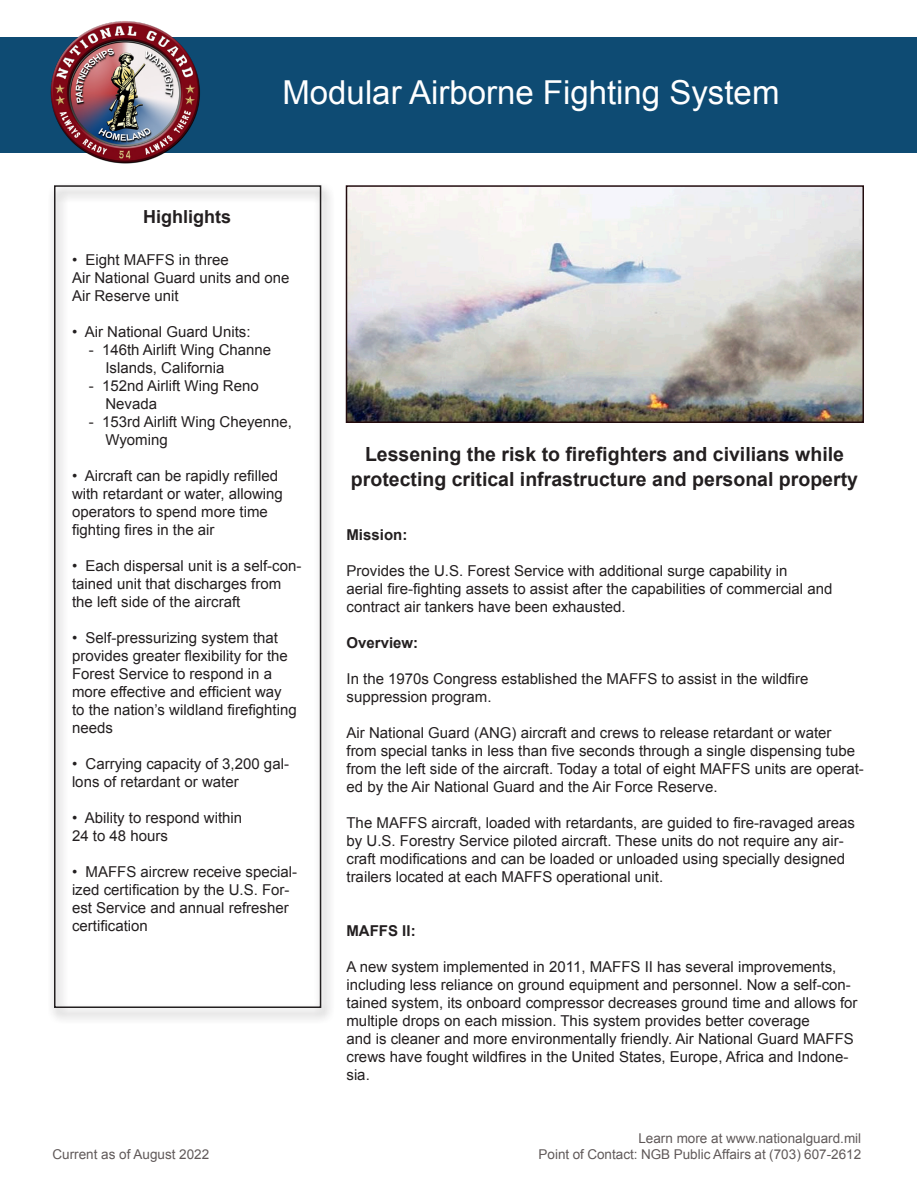
<style>
.page{position:relative;width:918px;height:1188px;background:#fff}
.page>*{position:absolute;margin:0;border:0;box-sizing:border-box;transform-origin:0 0}
.t1{font:33px "Arial";color:#fff}
.t2{font:700 19.5px "Arial";color:#231f20}
.t3{font:700 18px "Arial";color:#231f20}
.t4{font:15px/18px "Arial";color:#231f20}
.t5{font:700 15px "Arial";color:#231f20}
.t6{font:13.5px "Arial";color:#140a0a}
</style>
<div class="page">
<div style="left:47px;top:182px;width:288px;height:843px;background:#231f20;opacity:.75"></div>
<div style="left:54px;top:185px;width:267px;height:823px;border:2px solid #231f20"></div>
<div style="left:1px;top:38px;width:916px;height:115px;background:#0e4b73"></div>
<img style="left:46px;top:21px;width:157px;height:143px">
<img style="left:349px;top:188px;width:512px;height:232px">
<div style="left:346px;top:185px;width:518px;height:238px;border:2px solid #210b0d"></div>
<p class="t1" style="left:282px;top:70px;width:499px">Modular Airborne Fighting System</p>
<p class="t3" style="left:143px;top:204px;width:90px">Highlights</p>
<p class="t4" style="left:72px;top:251px;width:158px">• Eight MAFFS in three</p>
<p class="t4" style="left:72px;top:269px;width:219px">Air National Guard units and one<br>Air Reserve unit</p>
<p class="t4" style="left:72px;top:323px;width:180px">• Air National Guard Units:</p>
<p class="t4" style="left:89px;top:341px;width:184px">- 146th Airlift Wing Channe</p>
<p class="t4" style="left:105px;top:359px;width:121px">Islands, California</p>
<p class="t4" style="left:89px;top:377px;width:172px">- 152nd Airlift Wing Reno</p>
<p class="t4" style="left:105px;top:395px;width:53px">Nevada</p>
<p class="t4" style="left:89px;top:413px;width:205px">- 153rd Airlift Wing Cheyenne,</p>
<p class="t4" style="left:105px;top:431px;width:64px">Wyoming</p>
<p class="t4" style="left:72px;top:467px;width:212px">• Aircraft can be rapidly refilled with retardant or water, allowing operators to spend more time fighting fires in the air</p>
<p class="t4" style="left:72px;top:557px;width:231px">• Each dispersal unit is a self-con&shy;tained unit that discharges from the left side of the aircraft</p>
<p class="t4" style="left:72px;top:629px;width:226px">• Self-pressurizing system that provides greater flexibility for the<br>Forest Service to respond in a more effective and efficient way to the nation’s wildland firefighting needs</p>
<p class="t4" style="left:72px;top:755px;width:219px">• Carrying capacity of 3,200 gal&shy;lons of retardant or water</p>
<p class="t4" style="left:72px;top:809px;width:172px">• Ability to respond within</p>
<p class="t4" style="left:72px;top:827px;width:97px">24 to 48 hours</p>
<p class="t4" style="left:72px;top:863px;width:227px">• MAFFS aircrew receive special&shy;ized certification by the U.S. For&shy;est Service and annual refresher certification</p>
<p class="t2" style="left:365px;top:441px;width:480px">Lessening the risk to firefighters and civilians while</p>
<p class="t2" style="left:351px;top:466px;width:509px">protecting critical infrastructure and personal property</p>
<p class="t5" style="left:346px;top:525px;width:62px">Mission:</p>
<p class="t4" style="left:346px;top:562px;width:442px">Provides the U.S. Forest Service with additional surge capability in</p>
<p class="t4" style="left:346px;top:580px;width:488px">aerial fire-fighting assets to assist after the capabilities of commercial and</p>
<p class="t4" style="left:346px;top:598px;width:281px">contract air tankers have been exhausted.</p>
<p class="t5" style="left:346px;top:633px;width:73px">Overview:</p>
<p class="t4" style="left:346px;top:670px;width:463px">In the 1970s Congress established the MAFFS to assist in the wildfire</p>
<p class="t4" style="left:346px;top:688px;width:147px">suppression program.</p>
<p class="t4" style="left:346px;top:724px;width:519px">Air National Guard (ANG) aircraft and crews to release retardant or water from special tanks in less than five seconds through a single dispensing tube from the left side of the aircraft. Today a total of eight MAFFS units are operat&shy;ed by the Air National Guard and the Air Force Reserve.</p>
<p class="t4" style="left:346px;top:814px;width:510px">The MAFFS aircraft, loaded with retardants, are guided to fire-ravaged areas</p>
<p class="t4" style="left:346px;top:832px;width:500px;text-align:justify">by U.S. Forestry Service piloted aircraft. These units do not require any air&shy;craft modifications and can be loaded or unloaded using specially designed trailers located at each MAFFS operational unit.</p>
<p class="t5" style="left:346px;top:921px;width:71px">MAFFS II:</p>
<p class="t4" style="left:346px;top:958px;width:513px">A new system implemented in 2011, MAFFS II has several improvements, including less reliance on ground equipment and personnel. Now a self-con&shy;tained system, its onboard compressor decreases ground time and allows for multiple drops on each mission. This system provides better coverage</p>
<p class="t4" style="left:346px;top:1030px;width:509px">and is cleaner and more environmentally friendly. Air National Guard MAFFS crews have fought wildfires in the United States, Europe, Africa and Indone&shy;sia.</p>
<p class="t6" style="left:638px;top:1129px;width:224px">Learn more at www.nationalguard.mil</p>
<p class="t6" style="left:52px;top:1146px;width:158px">Current as of August 2022</p>
<p class="t6" style="left:538px;top:1146px;width:324px">Point of Contact: NGB Public Affairs at (703) 607-2612</p>
</div>
